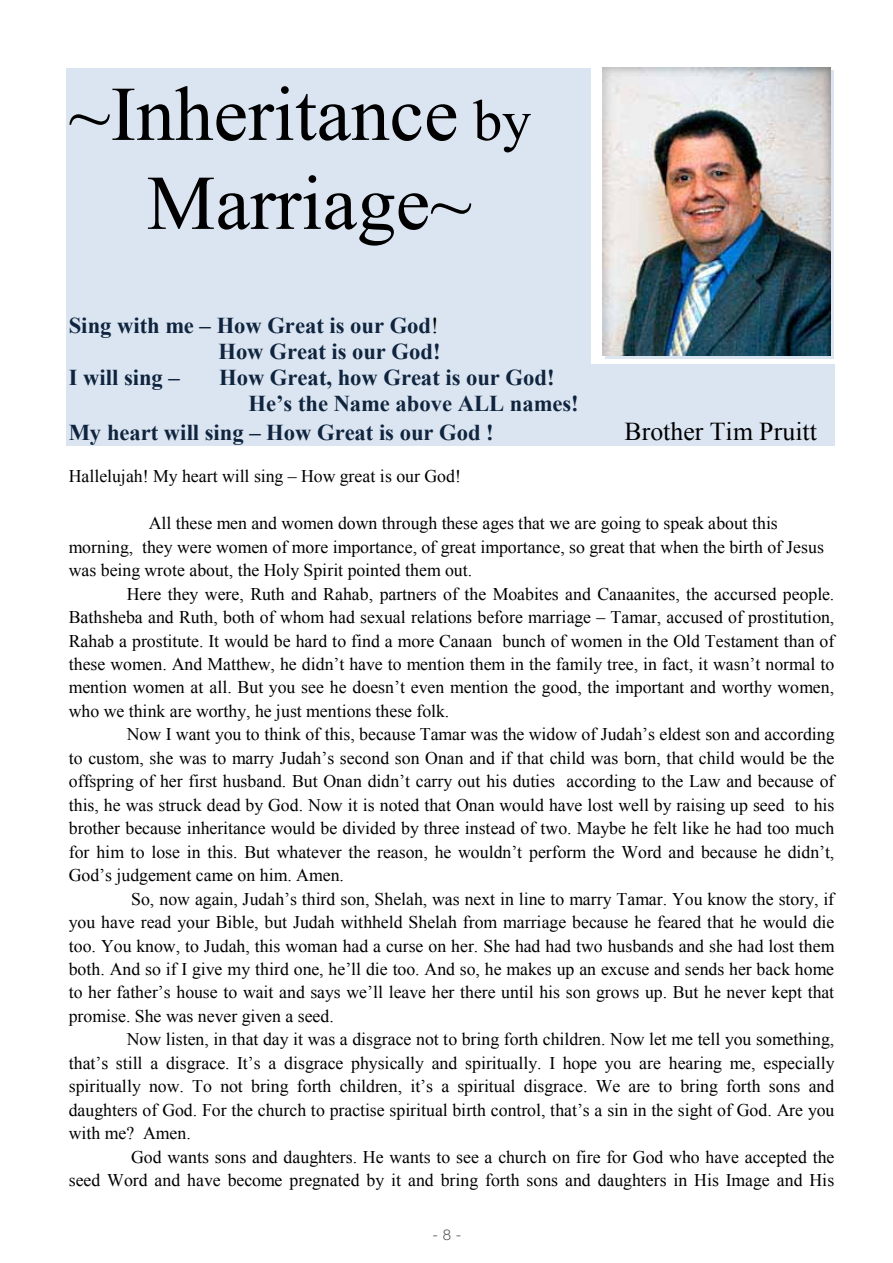
<style>
.page{position:relative;width:893px;height:1263px;background:#fff}
.page>*{position:absolute;margin:0;border:0;box-sizing:border-box;transform-origin:0 0}
.t1{font:77.4px/88.9px "Times New Roman";color:#000;text-align:center}
.t2{font:25.65px "Times New Roman";color:#000}
.t3{font:700 22.65px/26px "Times New Roman";color:#0f243e}
.t4{font:17.85px/23.4px "Times New Roman";color:#000;text-align:justify}
.t5{font:300 15px "Helvetica Neue LT Pro";color:#58595b}
.s1{font-size:58.05px}
.s2{font-weight:400;color:#000}
</style>
<div class="page">
<div style="left:66px;top:68px;width:525px;height:89px;background:#dbe5f1"></div>
<div style="left:66px;top:157px;width:525px;height:89px;background:#dbe5f1"></div>
<div style="left:66px;top:246px;width:525px;height:67px;background:#dbe5f1"></div>
<div style="left:66px;top:313px;width:525px;height:26px;background:#dbe5f1"></div>
<div style="left:66px;top:339px;width:525px;height:25px;background:#dbe5f1"></div>
<div style="left:66px;top:364px;width:769px;height:26px;background:#dbe5f1"></div>
<div style="left:66px;top:390px;width:769px;height:26px;background:#dbe5f1"></div>
<div style="left:66px;top:416px;width:769px;height:30px;background:#dbe5f1"></div>
<img style="left:606px;top:71px;width:227px;height:288px">
<img style="left:603px;top:68px;width:227px;height:288px">
<h1 class="t1" style="left:69px;top:68px;width:464px">~Inheritance <span class="s1">by<br></span>Marriage~</h1>
<p class="t3" style="left:69px;top:312px;width:371px">Sing with me – How Great is our God<span class="s2">!</span></p>
<p class="t3" style="left:218px;top:338px;width:224px">How Great is our God!</p>
<p class="t3" style="left:69px;top:364px;width:113px">I will sing –</p>
<p class="t3" style="left:248px;top:364px;width:332px;text-indent:-29px">How Great, how Great is our God!<br>He’s the Name above ALL names!</p>
<p class="t3" style="left:69px;top:419px;width:427px">My heart will sing – How Great is our God !</p>
<h2 class="t2" style="left:625px;top:414px;width:194px">Brother Tim Pruitt</h2>
<p class="t4" style="left:69px;top:464px;width:394px">Hallelujah! My heart will sing – How great is our God!</p>
<p class="t4" style="left:69px;top:511px;width:757px;text-align:left;text-indent:80px">All these men and women down through these ages that we are going to speak about this morning, they were women of more importance, of great importance, so great that when the birth of Jesus was being wrote about, the Holy Spirit pointed them out.</p>
<p class="t4" style="left:69px;top:582px;width:767px;text-indent:58px">Here they were, Ruth and Rahab, partners of the Moabites and Canaanites, the accursed people.<br>Bathsheba and Ruth, both of whom had sexual relations before marriage – Tamar, accused of prostitution, Rahab a prostitute. It would be hard to find a more Canaan bunch of women in the Old Testament than of these women. And Matthew, he didn’t have to mention them in the family tree, in fact, it wasn’t normal to mention women at all. But you see he doesn’t even mention the good, the important and worthy women, who we think are worthy, he just mentions these folk.</p>
<p class="t4" style="left:69px;top:722px;width:767px;text-indent:58px">Now I want you to think of this, because Tamar was the widow of Judah’s eldest son and according to custom, she was to marry Judah’s second son Onan and if that child was born, that child would be the offspring of her first husband. But Onan didn’t carry out his duties according to the Law and because of this, he was struck dead by God. Now it is noted that Onan would have lost well by raising up seed to his brother because inheritance would be divided by three instead of two. Maybe he felt like he had too much for him to lose in this. But whatever the reason, he wouldn’t perform the Word and because he didn’t, God’s judgement came on him. Amen.</p>
<p class="t4" style="left:69px;top:886px;width:767px;text-indent:62px">So, now again, Judah’s third son, Shelah, was next in line to marry Tamar. You know the story, if you have read your Bible, but Judah withheld Shelah from marriage because he feared that he would die too. You know, to Judah, this woman had a curse on her. She had had two husbands and she had lost them both. And so if I give my third one, he’ll die too. And so, he makes up an excuse and sends her back home to her father’s house to wait and says we’ll leave her there until his son grows up. But he never kept that promise. She was never given a seed.</p>
<p class="t4" style="left:69px;top:1027px;width:767px;text-indent:58px">Now listen, in that day it was a disgrace not to bring forth children. Now let me tell you something, that’s still a disgrace. It’s a disgrace physically and spiritually. I hope you are hearing me, especially spiritually now. To not bring forth children, it’s a spiritual disgrace. We are to bring forth sons and daughters of God. For the church to practise spiritual birth control, that’s a sin in the sight of God. Are you with me? Amen.</p>
<p class="t4" style="left:69px;top:1144px;width:767px;text-align:right">God wants sons and daughters. He wants to see a church on fire for God who have accepted the<br>seed Word and have become pregnated by it and bring forth sons and daughters in His Image and His</p>
<p class="t5" style="left:432px;top:1226px;width:30px">- 8 -</p>
</div>
